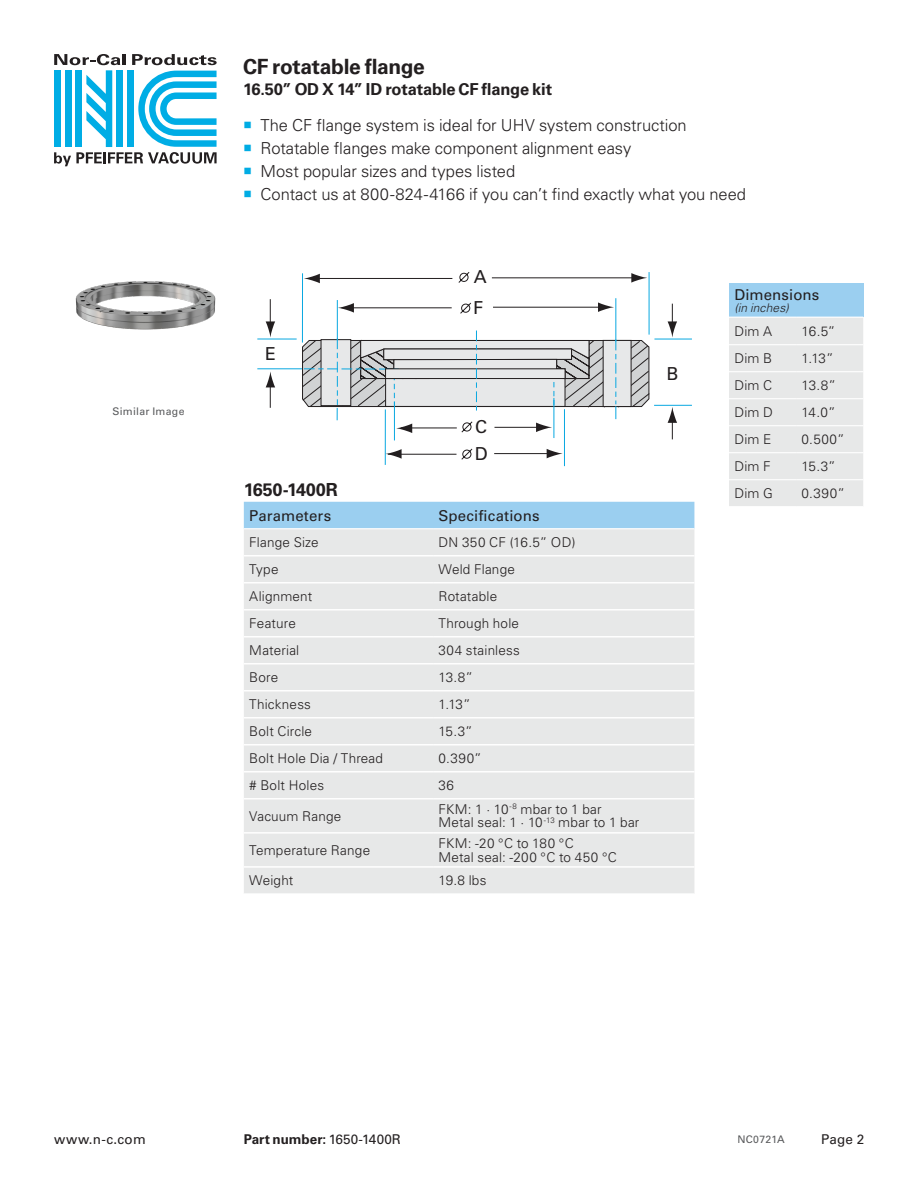
<style>
.page{position:relative;width:918px;height:1188px;background:#fff}
.page>*{position:absolute;margin:0;border:0;box-sizing:border-box;transform-origin:0 0}
.Column_E__Product_Na{font:700 21px "Univers LT Std";letter-spacing:-.015em;color:#231f20}
.Part_number_-_Black{font:700 18px "Univers LT Std";letter-spacing:-.005em;color:#231f20}
.t1{font:17.85px/26.7px "Univers LT Std";color:#221e1f}
.t2{font:300 16.5px "Univers LT Std";letter-spacing:-.005em;color:#231f20}
.Column_E__Product_Na-2{font:700 16.5px "Univers LT Std";letter-spacing:-.01em;color:#231f20}
.Table_Header{font:15px "Univers LT Std";letter-spacing:.01em;color:#231f20}
.Table_Text_Black{font:300 13.5px/13.5px "Univers LT Std";letter-spacing:.015em;color:#231f20}
.Part_number_-_Black-2{font:700 13.5px "Univers LT Std";letter-spacing:-.005em;color:#231f20}
.t3{font:13.5px "Univers LT Std";letter-spacing:.01em;color:#231f20}
.Table_Header-2{font:italic 300 12px "Univers LT Std";letter-spacing:.01em;color:#231f20}
.Column_LK_-_Revision{font:10.5px "Univers LT Std";letter-spacing:.025em;color:#58595b}
.s1{font-weight:400}
</style>
<div class="page">
<svg style="left:54px;top:54px;width:163px;height:112px"></svg>
<img style="left:75px;top:281px;width:141px;height:49px">
<div style="left:729px;top:284px;width:134px;height:33px;background:#9bcff0"></div>
<div style="left:729px;top:318px;width:134px;height:188px;background:#e7e8e8"></div>
<hr style="left:729px;top:344px;width:67px;height:1px;background:#fff">
<hr style="left:796px;top:344px;width:67px;height:1px;background:#fff">
<hr style="left:729px;top:371px;width:67px;height:1px;background:#fff">
<hr style="left:796px;top:371px;width:67px;height:1px;background:#fff">
<hr style="left:729px;top:398px;width:67px;height:1px;background:#fff">
<hr style="left:796px;top:398px;width:67px;height:1px;background:#fff">
<hr style="left:729px;top:425px;width:67px;height:1px;background:#fff">
<hr style="left:796px;top:425px;width:67px;height:1px;background:#fff">
<hr style="left:729px;top:452px;width:67px;height:1px;background:#fff">
<hr style="left:796px;top:452px;width:67px;height:1px;background:#fff">
<hr style="left:729px;top:479px;width:67px;height:1px;background:#fff">
<hr style="left:796px;top:479px;width:67px;height:1px;background:#fff">
<hr style="left:654px;top:339px;width:38px;height:1px;background:#09a8e1">
<hr style="left:257px;top:339px;width:40px;height:1px;background:#09a8e1">
<hr style="left:257px;top:368px;width:45px;height:1px;background:#09a8e1">
<hr style="left:654px;top:405px;width:38px;height:1px;background:#09a8e1">
<svg style="left:668px;top:407px;width:9px;height:32px"></svg>
<svg style="left:668px;top:304px;width:9px;height:33px"></svg>
<svg style="left:266px;top:371px;width:9px;height:37px"></svg>
<svg style="left:266px;top:299px;width:9px;height:38px"></svg>
<hr style="left:564px;top:409px;width:1px;height:57px;background:#09a8e1">
<hr style="left:385px;top:409px;width:1px;height:56px;background:#09a8e1">
<svg style="left:302px;top:272px;width:348px;height:189px"></svg>
<div style="left:244px;top:502px;width:450px;height:26px;background:#9bcff0"></div>
<div style="left:244px;top:529px;width:450px;height:364px;background:#e7e8e8"></div>
<hr style="left:244px;top:555px;width:189px;height:2px;background:#fff">
<hr style="left:433px;top:555px;width:261px;height:2px;background:#fff">
<hr style="left:244px;top:582px;width:189px;height:2px;background:#fff">
<hr style="left:433px;top:582px;width:261px;height:2px;background:#fff">
<hr style="left:244px;top:609px;width:189px;height:2px;background:#fff">
<hr style="left:433px;top:609px;width:261px;height:2px;background:#fff">
<hr style="left:244px;top:636px;width:189px;height:2px;background:#fff">
<hr style="left:433px;top:636px;width:261px;height:2px;background:#fff">
<hr style="left:244px;top:663px;width:189px;height:2px;background:#fff">
<hr style="left:433px;top:663px;width:261px;height:2px;background:#fff">
<hr style="left:244px;top:690px;width:189px;height:2px;background:#fff">
<hr style="left:433px;top:690px;width:261px;height:2px;background:#fff">
<hr style="left:244px;top:717px;width:189px;height:2px;background:#fff">
<hr style="left:433px;top:717px;width:261px;height:2px;background:#fff">
<hr style="left:244px;top:744px;width:189px;height:2px;background:#fff">
<hr style="left:433px;top:744px;width:261px;height:2px;background:#fff">
<hr style="left:244px;top:771px;width:189px;height:2px;background:#fff">
<hr style="left:433px;top:771px;width:261px;height:2px;background:#fff">
<hr style="left:244px;top:798px;width:189px;height:2px;background:#fff">
<hr style="left:433px;top:798px;width:261px;height:2px;background:#fff">
<hr style="left:244px;top:832px;width:189px;height:2px;background:#fff">
<hr style="left:433px;top:832px;width:261px;height:2px;background:#fff">
<hr style="left:244px;top:866px;width:189px;height:2px;background:#fff">
<hr style="left:433px;top:866px;width:261px;height:2px;background:#fff">
<p class="Column_E__Product_Na" style="left:243px;top:54px;width:183px">CF rotatable flange</p>
<p class="Column_E__Product_Na-2" style="left:243px;top:79px;width:311px">16.50” OD X 14” ID rotatable CF flange kit</p>
<p class="t2" style="left:260px;top:115px;width:428px">The CF flange system is ideal for UHV system construction</p>
<p class="t2" style="left:260px;top:138px;width:372px">Rotatable flanges make component alignment easy</p>
<p class="t2" style="left:260px;top:161px;width:256px">Most popular sizes and types listed</p>
<p class="t2" style="left:260px;top:184px;width:487px">Contact us at 800-824-4166 if you can’t find exactly what you need</p>
<p class="Column_LK_-_Revision" style="left:112px;top:405px;width:74px">Similar Image</p>
<p class="t1" style="left:474px;top:263px;width:14px">A</p>
<p class="t1" style="left:265px;top:341px;width:12px">E</p>
<p class="t1" style="left:473px;top:294px;width:11px">F</p>
<p class="t1" style="left:475px;top:414px;width:14px">C<br>D</p>
<p class="Part_number_-_Black" style="left:244px;top:479px;width:96px">1650-1400R</p>
<p class="Table_Header" style="left:249px;top:506px;width:83px">Parameters</p>
<p class="Table_Header" style="left:438px;top:506px;width:103px">Specifications</p>
<p class="Table_Text_Black" style="left:249px;top:536px;width:71px">Flange Size</p>
<p class="Table_Text_Black" style="left:438px;top:536px;width:139px">DN 350 CF (16.5” OD)</p>
<p class="Table_Text_Black" style="left:249px;top:563px;width:31px">Type</p>
<p class="Table_Text_Black" style="left:438px;top:563px;width:78px">Weld Flange</p>
<p class="Table_Text_Black" style="left:249px;top:590px;width:65px">Alignment</p>
<p class="Table_Text_Black" style="left:438px;top:590px;width:60px">Rotatable</p>
<p class="Table_Text_Black" style="left:249px;top:617px;width:48px">Feature</p>
<p class="Table_Text_Black" style="left:438px;top:617px;width:82px">Through hole</p>
<p class="Table_Text_Black" style="left:249px;top:644px;width:52px">Material</p>
<p class="Table_Text_Black" style="left:438px;top:644px;width:83px">304 stainless</p>
<p class="Table_Text_Black" style="left:249px;top:671px;width:30px">Bore</p>
<p class="Table_Text_Black" style="left:438px;top:671px;width:36px">13.8”</p>
<p class="Table_Text_Black" style="left:249px;top:698px;width:63px">Thickness</p>
<p class="Table_Text_Black" style="left:438px;top:698px;width:34px">1.13”</p>
<p class="Table_Text_Black" style="left:249px;top:725px;width:64px">Bolt Circle</p>
<p class="Table_Text_Black" style="left:438px;top:725px;width:36px">15.3”</p>
<p class="Table_Text_Black" style="left:249px;top:752px;width:135px">Bolt Hole Dia / Thread</p>
<p class="Table_Text_Black" style="left:438px;top:752px;width:45px">0.390”</p>
<p class="Table_Text_Black" style="left:249px;top:779px;width:76px"># Bolt Holes</p>
<p class="Table_Text_Black" style="left:438px;top:779px;width:17px">36</p>
<p class="Table_Text_Black" style="left:249px;top:809px;width:94px">Vacuum Range</p>
<p class="Table_Text_Black" style="left:438px;top:802px;width:202px">FKM: 1 · 10<sup>-8</sup> mbar to 1 bar<br>Metal seal: 1 · 10<sup>-13</sup> mbar to 1 bar</p>
<p class="Table_Text_Black" style="left:249px;top:843px;width:122px">Temperature Range</p>
<p class="Table_Text_Black" style="left:438px;top:836px;width:180px">FKM: -20 °C to 180 °C<br>Metal seal: -200 °C to 450 °C</p>
<p class="Table_Text_Black" style="left:249px;top:874px;width:46px">Weight</p>
<p class="Table_Text_Black" style="left:438px;top:874px;width:49px">19.8 lbs</p>
<p class="t1" style="left:666px;top:360px;width:13px">B</p>
<p class="Table_Header" style="left:734px;top:285px;width:87px">Dimensions</p>
<p class="Table_Header-2" style="left:734px;top:300px;width:56px">(in inches)</p>
<p class="Table_Text_Black" style="left:734px;top:325px;width:39px">Dim A</p>
<p class="Table_Text_Black" style="left:802px;top:325px;width:35px">16.5”</p>
<p class="Table_Text_Black" style="left:734px;top:352px;width:39px">Dim B</p>
<p class="Table_Text_Black" style="left:802px;top:352px;width:34px">1.13”</p>
<p class="Table_Text_Black" style="left:734px;top:379px;width:39px">Dim C</p>
<p class="Table_Text_Black" style="left:802px;top:379px;width:36px">13.8”</p>
<p class="Table_Text_Black" style="left:734px;top:406px;width:40px">Dim D</p>
<p class="Table_Text_Black" style="left:802px;top:406px;width:36px">14.0”</p>
<p class="Table_Text_Black" style="left:734px;top:433px;width:39px">Dim E</p>
<p class="Table_Text_Black" style="left:802px;top:433px;width:45px">0.500”</p>
<p class="Table_Text_Black" style="left:734px;top:460px;width:38px">Dim F</p>
<p class="Table_Text_Black" style="left:802px;top:460px;width:36px">15.3”</p>
<p class="Table_Text_Black" style="left:734px;top:487px;width:40px">Dim G</p>
<p class="Table_Text_Black" style="left:802px;top:487px;width:45px">0.390”</p>
<p class="t3" style="left:54px;top:1131px;width:93px">www.n-c.com</p>
<p class="t3" style="left:821px;top:1131px;width:45px">Page 2</p>
<p class="Part_number_-_Black-2" style="left:244px;top:1131px;width:159px">Part number: <span class="s1">1650-1400R</span></p>
<p class="Column_LK_-_Revision" style="left:737px;top:1133px;width:49px">NC0721A</p>
</div>
